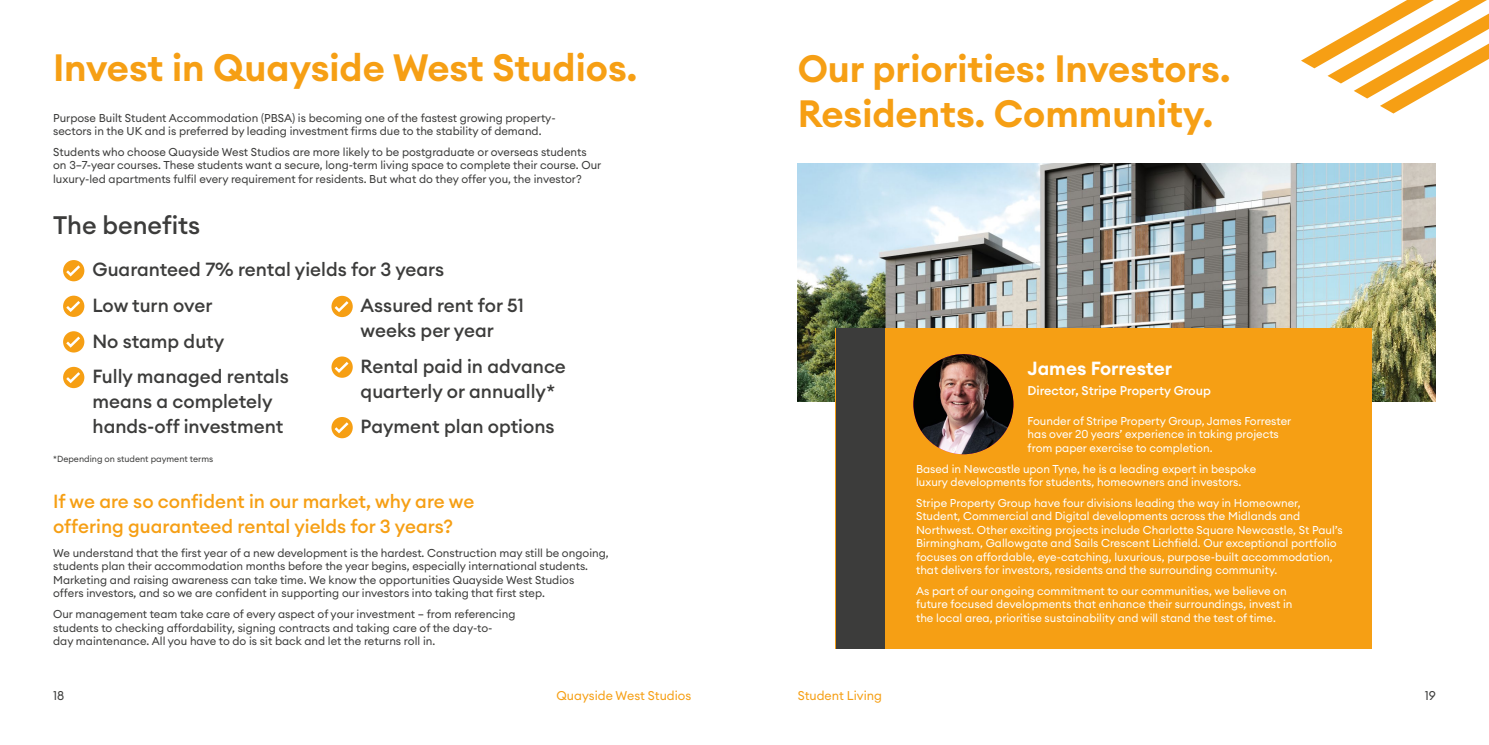
<style>
.page{position:relative;width:1489px;height:745px;background:#fff}
.page>*{position:absolute;margin:0;border:0;box-sizing:border-box;transform-origin:0 0}
.t1{font:600 37.5px/45px "Euclid Circular A";color:#f69f14}
.t2{font:500 25px "Euclid Circular A";color:#3c3c3b}
.t3{font:500 18.75px/25px "Euclid Circular A";color:#3c3c3b}
.t4{font:500 18.75px/25px "Euclid Circular A";color:#f69f14}
.t5{font:600 18.75px "Euclid Circular A";color:#fff}
.t6{font:12.5px "Euclid Circular A";color:#f69f14}
.t7{font:500 12.5px "Euclid Circular A";color:#fff}
.t8{font:12.5px "Euclid Circular A";color:#3c3c3b}
.t9{font:11.25px/13.5px "Euclid Circular A";color:#3c3c3b}
.t10{font:11.25px/13.5px "Euclid Circular A";color:#fff}
.t11{font:8.75px "Euclid Circular A";color:#3c3c3b}
</style>
<div class="page">
<img style="left:797px;top:163px;width:638px;height:238px">
<svg style="left:331px;top:295px;width:22px;height:22px"></svg>
<svg style="left:332px;top:298px;width:19px;height:16px"></svg>
<div style="left:63px;top:260px;width:21px;height:21px;background:#f69f14;border-radius:50%"></div>
<svg style="left:64px;top:262px;width:19px;height:16px"></svg>
<svg style="left:331px;top:416px;width:22px;height:22px"></svg>
<svg style="left:332px;top:419px;width:19px;height:16px"></svg>
<svg style="left:63px;top:295px;width:21px;height:22px"></svg>
<svg style="left:64px;top:298px;width:19px;height:15px"></svg>
<div style="left:63px;top:331px;width:21px;height:21px;background:#f69f14;border-radius:50%"></div>
<svg style="left:64px;top:334px;width:19px;height:15px"></svg>
<svg style="left:63px;top:366px;width:21px;height:22px"></svg>
<svg style="left:64px;top:369px;width:19px;height:16px"></svg>
<svg style="left:331px;top:356px;width:22px;height:21px"></svg>
<svg style="left:332px;top:359px;width:19px;height:15px"></svg>
<div style="left:835px;top:328px;width:536px;height:320px;background:#f69f14"></div>
<div style="left:835px;top:328px;width:49px;height:320px;background:#3c3c3b"></div>
<img style="left:913px;top:354px;width:100px;height:100px;border-radius:50px">
<svg style="left:1301px;top:0;width:187px;height:113px"></svg>
<h1 class="t1" style="left:53px;top:45px;width:585px">Invest in Quayside West Studios.</h1>
<h1 class="t1" style="left:797px;top:46px;width:434px">Our priorities: Investors.<br>Residents. Community.</h1>
<p class="t9" style="left:53px;top:111px;width:504px">Purpose Built Student Accommodation (PBSA) is becoming one of the fastest growing property&shy;sectors in the UK and is preferred by leading investment firms due to the stability of demand.</p>
<p class="t9" style="left:53px;top:145px;width:549px">Students who choose Quayside West Studios are more likely to be postgraduate or overseas students on 3–7-year courses. These students want a secure, long-term living space to complete their course. Our luxury-led apartments fulfil every requirement for residents. But what do they offer you, the investor?</p>
<h2 class="t2" style="left:53px;top:209px;width:149px">The benefits</h2>
<h3 class="t3" style="left:70px;top:257px;width:376px">• Guaranteed 7% rental yields for 3 years</h3>
<h3 class="t3" style="left:70px;top:292px;width:144px">• Low turn over</h3>
<h3 class="t3" style="left:70px;top:328px;width:156px">• No stamp duty</h3>
<h3 class="t3" style="left:92px;top:364px;width:198px;text-indent:-22px">• Fully managed rentals means a completely hands-off investment</h3>
<h3 class="t3" style="left:338px;top:292px;width:187px;text-align:center">• Assured rent for 51 weeks per year</h3>
<h3 class="t3" style="left:360px;top:353px;width:207px;text-indent:-23px">• Rental paid in advance quarterly or annually*</h3>
<h3 class="t3" style="left:338px;top:414px;width:218px">• Payment plan options</h3>
<p class="t11" style="left:53px;top:453px;width:161px">*Depending on student payment terms</p>
<h3 class="t4" style="left:53px;top:488px;width:422px">If we are so confident in our market, why are we offering guaranteed rental yields for 3 years?</h3>
<p class="t9" style="left:53px;top:545px;width:557px">We understand that the first year of a new development is the hardest. Construction may still be ongoing, students plan their accommodation months before the year begins, especially international students.<br>Marketing and raising awareness can take time. We know the opportunities Quayside West Studios<br>offers investors, and so we are confident in supporting our investors into taking that first step.</p>
<p class="t9" style="left:53px;top:606px;width:464px">Our management team take care of every aspect of your investment – from referencing students to checking affordability, signing contracts and taking care of the day-to&shy;day maintenance. All you have to do is sit back and let the returns roll in.</p>
<h3 class="t5" style="left:1027px;top:356px;width:146px">James Forrester</h3>
<p class="t7" style="left:1027px;top:382px;width:185px">Director, Stripe Property Group</p>
<p class="t10" style="left:1027px;top:413px;width:265px">Founder of Stripe Property Group, James Forrester has over 20 years’ experience in taking projects from paper exercise to completion.</p>
<p class="t10" style="left:916px;top:461px;width:341px">Based in Newcastle upon Tyne, he is a leading expert in bespoke luxury developments for students, homeowners and investors.</p>
<p class="t10" style="left:916px;top:495px;width:428px">Stripe Property Group have four divisions leading the way in Homeowner, Student, Commercial and Digital developments across the Midlands and Northwest. Other exciting projects include Charlotte Square Newcastle, St Paul’s Birmingham, Gallowgate and Sails Crescent Lichfield. Our exceptional portfolio focuses on affordable, eye-catching, luxurious, purpose-built accommodation, that delivers for investors, residents and the surrounding community.</p>
<p class="t10" style="left:916px;top:583px;width:378px">As part of our ongoing commitment to our communities, we believe on future focused developments that enhance their surroundings, invest in the local area, prioritise sustainability and will stand the test of time.</p>
<p class="t8" style="left:53px;top:687px;width:13px">18</p>
<p class="t6" style="left:556px;top:687px;width:136px">Quayside West Studios</p>
<p class="t6" style="left:797px;top:687px;width:86px">Student Living</p>
<p class="t8" style="left:1424px;top:687px;width:13px">19</p>
</div>
